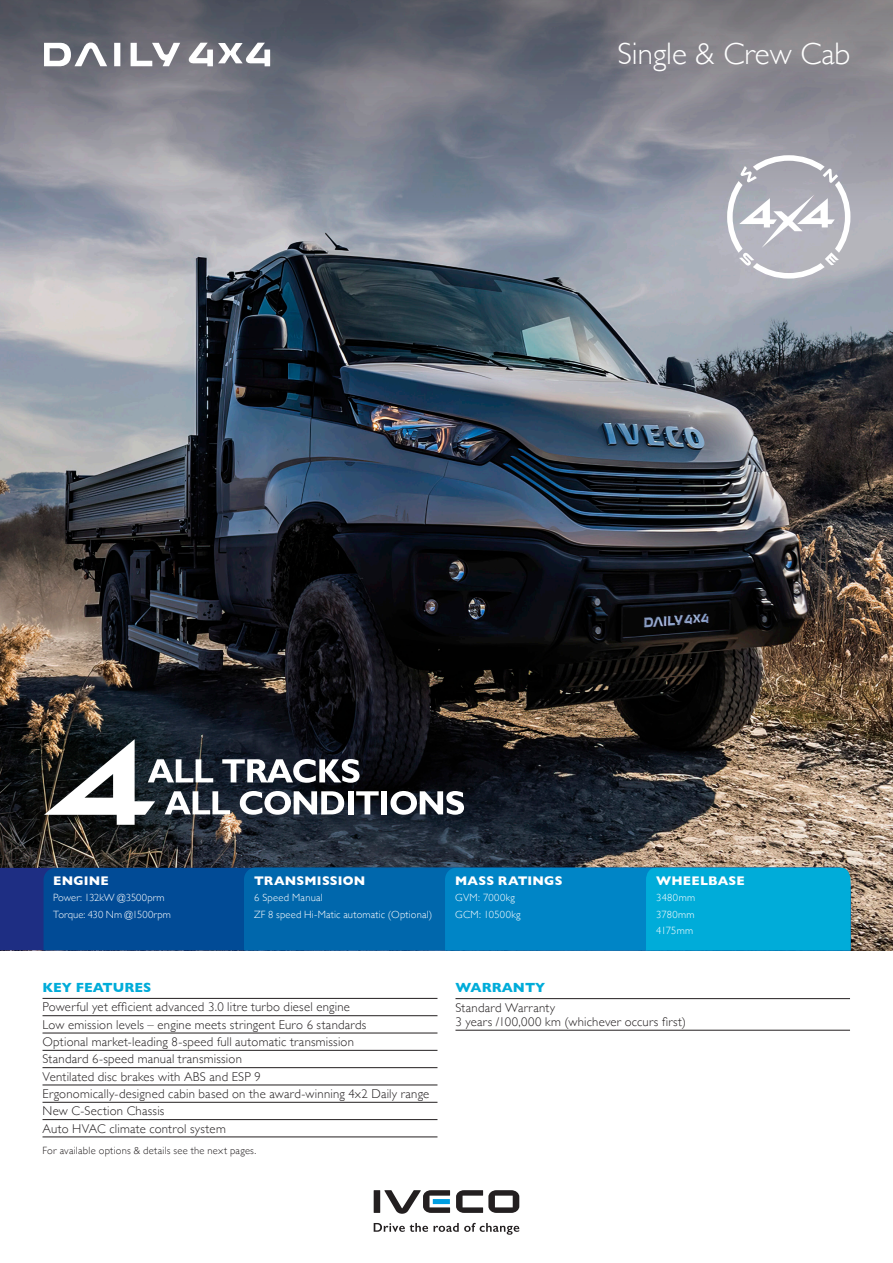
<style>
.page{position:relative;width:893px;height:1263px;background:#fff}
.page>*{position:absolute;margin:0;border:0;box-sizing:border-box;transform-origin:0 0}
.t1{font:300 31.05px "Gill Sans";color:#fff}
.t2{font:700 13.5px "Gill Sans";color:#00acd9}
.t3{font:300 12.75px/17.2px "Gill Sans";letter-spacing:.02em;color:#231f20}
.t4{font:700 12.75px "Gill Sans";letter-spacing:.015em;color:#fff}
.t5{font:300 10.5px/16.2px "Gill Sans";letter-spacing:.015em;color:#fff}
.t6{font:300 10.5px "Gill Sans";letter-spacing:.025em;color:#231f20}
.t7{font:300 10.5px "Gill Sans";letter-spacing:.035em;color:#fff}
</style>
<div class="page">
<img style="left:0;top:214px;width:893px;height:736px">
<div style="left:0;top:868px;width:44px;height:82px;background:#1e2e83"></div>
<div style="left:44px;top:868px;width:200px;height:82px;background:#014b96"></div>
<div style="left:244px;top:868px;width:201px;height:82px;background:#0067ac"></div>
<svg style="left:445px;top:868px;width:405px;height:82px;background:#0098cf"></svg>
<hr style="left:43px;top:1015px;width:394px;height:1px;background:#231f20">
<hr style="left:43px;top:1033px;width:394px;height:1px;background:#231f20">
<hr style="left:43px;top:1050px;width:394px;height:1px;background:#231f20">
<hr style="left:43px;top:1067px;width:394px;height:1px;background:#231f20">
<hr style="left:43px;top:1085px;width:394px;height:1px;background:#231f20">
<hr style="left:43px;top:1102px;width:394px;height:1px;background:#231f20">
<hr style="left:43px;top:1119px;width:394px;height:1px;background:#231f20">
<hr style="left:43px;top:998px;width:394px;height:1px;background:#231f20">
<hr style="left:43px;top:1137px;width:394px;height:1px;background:#231f20">
<hr style="left:455px;top:1030px;width:395px;height:1px;background:#231f20">
<hr style="left:455px;top:998px;width:395px;height:1px;background:#231f20">
<svg style="left:0;top:0;width:893px;height:214px;background:#7d808b"></svg>
<div style="left:381px;top:791px;width:6px;height:23px;background:#fff"></div>
<svg style="left:390px;top:791px;width:74px;height:24px"></svg>
<svg style="left:44px;top:739px;width:335px;height:86px"></svg>
<svg style="left:727px;top:155px;width:123px;height:124px"></svg>
<svg style="left:44px;top:42px;width:136px;height:25px"></svg>
<svg style="left:188px;top:43px;width:82px;height:23px"></svg>
<svg style="left:374px;top:1223px;width:145px;height:12px"></svg>
<svg style="left:456px;top:1190px;width:63px;height:23px"></svg>
<svg style="left:384px;top:1190px;width:66px;height:24px"></svg>
<div style="left:374px;top:1190px;width:6px;height:23px;background:#231f20"></div>
<h1 class="t1" style="left:617px;top:29px;width:235px">Single &amp; Crew Cab</h1>
<p class="t4" style="left:53px;top:871px;width:57px">ENGINE</p>
<p class="t4" style="left:254px;top:871px;width:113px">TRANSMISSION</p>
<p class="t4" style="left:455px;top:871px;width:109px">MASS RATINGS</p>
<p class="t4" style="left:656px;top:871px;width:90px">WHEELBASE</p>
<p class="t5" style="left:53px;top:889px;width:113px">Power: 132kW @3500prm</p>
<p class="t5" style="left:254px;top:889px;width:70px">6 Speed Manual</p>
<p class="t7" style="left:455px;top:890px;width:61px">GVM: 7000kg</p>
<p class="t5" style="left:656px;top:889px;width:40px">3480mm</p>
<p class="t5" style="left:53px;top:906px;width:119px">Torque: 430 Nm @1500rpm</p>
<p class="t5" style="left:254px;top:906px;width:180px">ZF 8 speed Hi-Matic automatic (Optional)</p>
<p class="t5" style="left:455px;top:906px;width:67px">GCM: 10500kg</p>
<p class="t5" style="left:656px;top:906px;width:40px">3780mm<br>4175mm</p>
<p class="t2" style="left:43px;top:977px;width:110px">KEY FEATURES</p>
<p class="t3" style="left:43px;top:998px;width:388px">Powerful yet efficient advanced 3.0 litre turbo diesel engine<br>Low emission levels – engine meets stringent Euro 6 standards<br>Optional market-leading 8-speed full automatic transmission<br>Standard 6-speed manual transmission<br>Ventilated disc brakes with ABS and ESP 9<br>Ergonomically-designed cabin based on the award-winning 4x2 Daily range New C-Section Chassis<br>Auto HVAC climate control system</p>
<p class="t6" style="left:43px;top:1142px;width:215px">For available options &amp; details see the next pages.</p>
<p class="t2" style="left:455px;top:977px;width:91px">WARRANTY</p>
<p class="t3" style="left:455px;top:1000px;width:232px;line-height:14.2px">Standard Warranty<br>3 years /100,000 km (whichever occurs first)</p>
</div>
